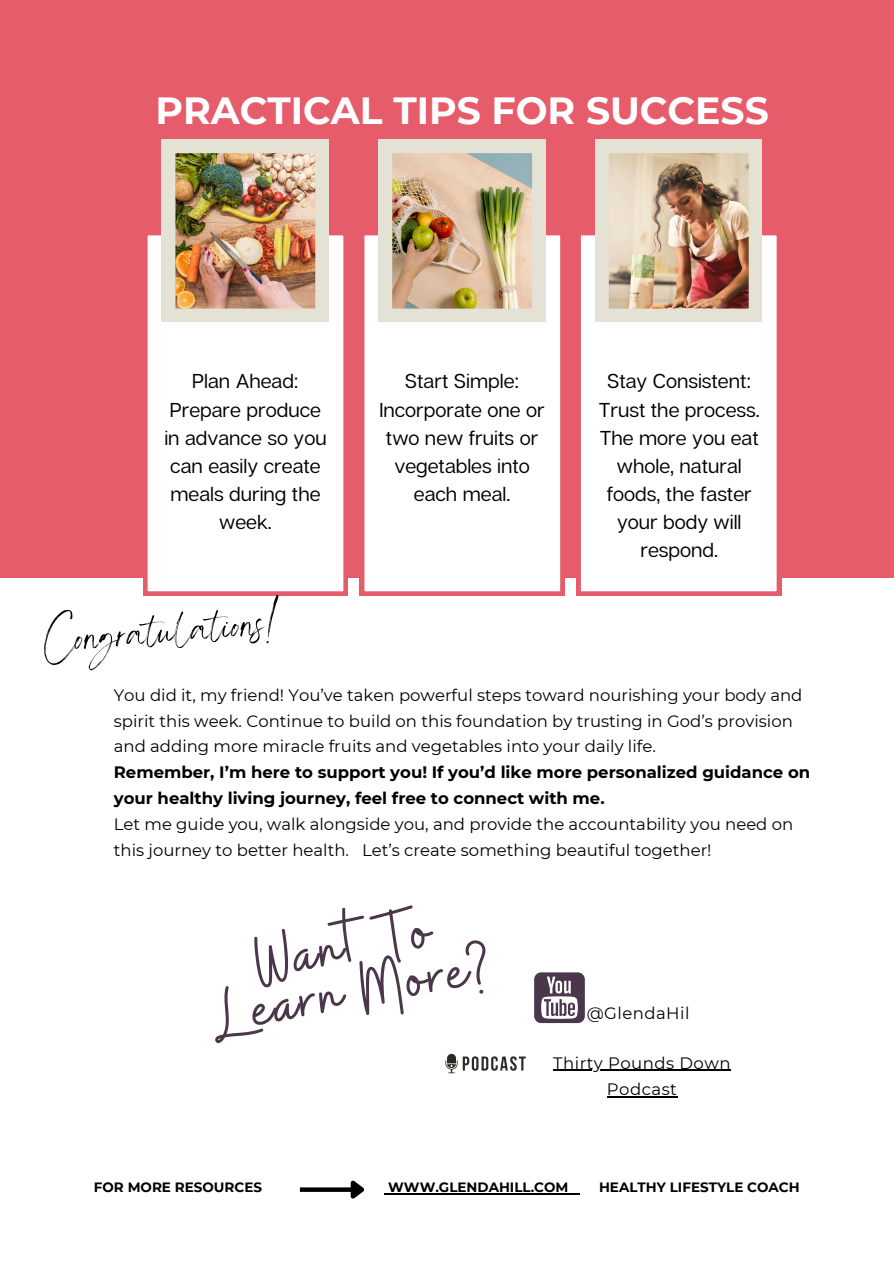
<style>
.page{position:relative;width:894px;height:1264px;background:#fff}
.page>*{position:absolute;margin:0;border:0;box-sizing:border-box;transform-origin:0 0}
.t1{font:75.75px "Buffalo";color:#4b374c}
.t2{font:56.85px "Angella White";color:#000}
.t3{font:700 37.8px "Montserrat";color:#fff}
.t4{font:20.1px/28px "Articulat CF";color:#000;text-align:center}
.t5{font:16.5px/25.8px "Montserrat";color:#000}
.t6{font:16.5px/26.4px "Montserrat";letter-spacing:.03em;color:#000;text-align:center}
.t7{font:700 13.5px "Montserrat";color:#000}
.s1{font-weight:700}
</style>
<div class="page">
<div style="left:0;top:0;width:893px;height:1263px;background:#e65c6b"></div>
<div style="left:0;top:578px;width:893px;height:685px;background:#fff"></div>
<svg style="left:143px;top:231px;width:205px;height:364px;background:#fdf3f4"></svg>
<div style="left:360px;top:231px;width:204px;height:364px;background:#fff"></div>
<svg style="left:576px;top:231px;width:205px;height:364px;background:#fdf3f4"></svg>
<img style="left:162px;top:140px;width:166px;height:182px">
<img style="left:378px;top:140px;width:167px;height:182px">
<img style="left:595px;top:140px;width:166px;height:182px">
<hr style="left:388px;top:1193px;width:180px;height:1px;background:#000">
<svg style="left:300px;top:1187px;width:46px;height:4px"></svg>
<svg style="left:346px;top:1180px;width:19px;height:19px"></svg>
<div style="left:534px;top:972px;width:50px;height:51px;background:#4b374c;border-radius:7px"></div>
<svg style="left:541px;top:976px;width:36px;height:42px"></svg>
<svg style="left:445px;top:1053px;width:81px;height:21px"></svg>
<hr style="left:553px;top:1069px;width:177px;height:1px;background:#000">
<hr style="left:606px;top:1095px;width:71px;height:2px;background:#000">
<h3 class="t3" style="left:155px;top:87px;width:614px">PRACTICAL TIPS FOR SUCCESS</h3>
<h4 class="t4" style="left:164px;top:367px;width:164px">Plan Ahead:<br>Prepare produce in advance so you can easily create meals during the week.</h4>
<h4 class="t4" style="left:379px;top:367px;width:167px">Start Simple:<br>Incorporate one or two new fruits or vegetables into each meal.</h4>
<h4 class="t4" style="left:598px;top:367px;width:162px">Stay Consistent:<br>Trust the process.<br>The more you eat whole, natural foods, the faster your body will respond.</h4>
<h1 class="t2" style="left:40px;top:605px;width:239px;rotate:-5deg">Congratulations!</h1>
<h2 class="t5" style="left:114px;top:682px;width:697px">You did it, my friend! You’ve taken powerful steps toward nourishing your body and spirit this week. Continue to build on this foundation by trusting in God’s provision and adding more miracle fruits and vegetables into your daily life.<br><span class="s1">Remember, I’m here to support you! If you’d like more personalized guidance on your healthy living journey, feel free to connect with me.<br></span>Let me guide you, walk alongside you, and provide the accountability you need on this journey to better health. Let’s create something beautiful together!</h2>
<p class="t1" style="left:246px;top:914px;width:178px;rotate:-11deg">Want To</p>
<p class="t1" style="left:203px;top:969px;width:282px;rotate:-11deg">Learn More?</p>
<p class="t6" style="left:586px;top:999px;width:104px">@GlendaHil</p>
<h5 class="t6" style="left:553px;top:1049px;width:179px">Thirty Pounds Down<br>Podcast</h5>
<h5 class="t7" style="left:94px;top:1178px;width:169px">FOR MORE RESOURCES</h5>
<h5 class="t7" style="left:388px;top:1178px;width:182px">WWW.GLENDAHILL.COM</h5>
<h5 class="t7" style="left:599px;top:1178px;width:202px">HEALTHY LIFESTYLE COACH</h5>
</div>
